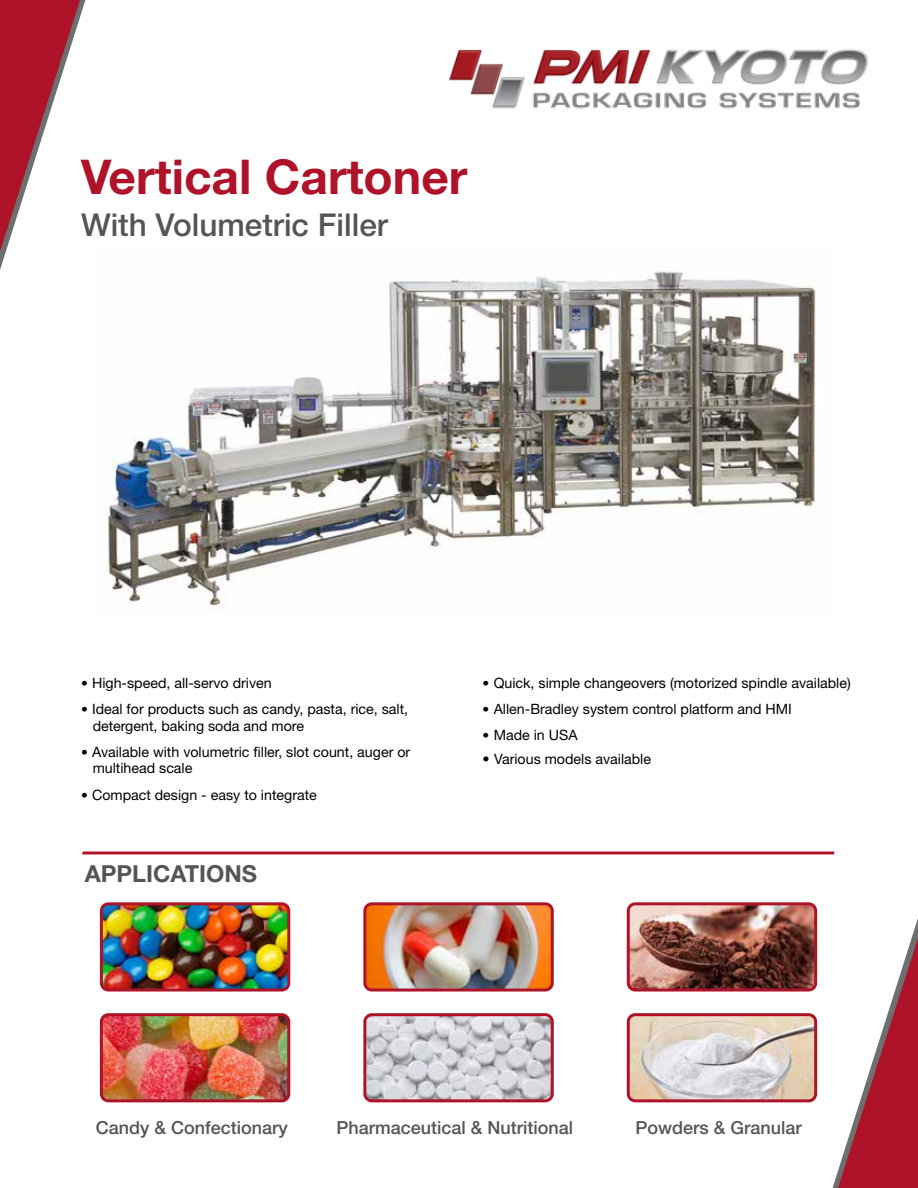
<style>
.page{position:relative;width:918px;height:1188px;background:#fff}
.page>*{position:absolute;margin:0;border:0;box-sizing:border-box;transform-origin:0 0}
.t1{font:700 48px "Helvetica Neue LT Std";color:#ae132a}
.t2{font:500 31.5px "Helvetica Neue LT Std";color:#555}
.t3{font:700 23.55px "Helvetica Neue LT Std";color:#555}
.t4{font:500 18px "Helvetica Neue LT Std";color:#555}
.t5{font:14.25px/16.5px "Helvetica Neue LT Std";color:#000}
.s1{font-size:13.5px}
</style>
<div class="page">
<img style="left:105px;top:271px;width:711px;height:338px">
<img style="left:449px;top:49px;width:419px;height:60px">
<img style="left:104px;top:906px;width:182px;height:82px">
<div style="left:100px;top:902px;width:190px;height:90px;border:3px solid #ae132a;border-radius:7px"></div>
<img style="left:101px;top:1017px;width:188px;height:84px">
<div style="left:100px;top:1013px;width:190px;height:89px;border:3px solid #ae132a;border-radius:7px"></div>
<img style="left:367px;top:906px;width:183px;height:82px">
<div style="left:363px;top:902px;width:191px;height:90px;border:3px solid #ae132a;border-radius:7px"></div>
<img style="left:367px;top:1017px;width:183px;height:81px">
<div style="left:363px;top:1013px;width:191px;height:89px;border:3px solid #ae132a;border-radius:7px"></div>
<img style="left:631px;top:906px;width:182px;height:82px">
<div style="left:627px;top:902px;width:190px;height:90px;border:3px solid #ae132a;border-radius:7px"></div>
<img style="left:628px;top:1017px;width:188px;height:84px">
<div style="left:627px;top:1013px;width:190px;height:89px;border:3px solid #ae132a;border-radius:7px"></div>
<hr style="left:82px;top:852px;width:752px;height:2px;background:#ae132a">
<svg style="left:0;top:0;width:85px;height:270px"></svg>
<svg style="left:833px;top:918px;width:85px;height:270px"></svg>
<h1 class="t1" style="left:81px;top:147px;width:388px">Vertical Cartoner</h1>
<h2 class="t2" style="left:81px;top:206px;width:308px">With Volumetric Filler</h2>
<p class="t5" style="left:81px;top:674px;width:192px"><span class="s1">•</span> High-speed, all-servo driven</p>
<p class="t5" style="left:93px;top:701px;width:317px;text-indent:-12px"><span class="s1">•</span> Ideal for products such as candy, pasta, rice, salt, detergent, baking soda and more</p>
<p class="t5" style="left:93px;top:743px;width:319px;text-indent:-12px"><span class="s1">•</span> Available with volumetric filler, slot count, auger or multihead scale</p>
<p class="t5" style="left:81px;top:786px;width:237px"><span class="s1">•</span> Compact design - easy to integrate</p>
<h3 class="t3" style="left:85px;top:859px;width:174px">APPLICATIONS</h3>
<p class="t5" style="left:483px;top:674px;width:370px"><span class="s1">•</span> Quick, simple changeovers (motorized spindle available)</p>
<p class="t5" style="left:483px;top:701px;width:311px"><span class="s1">•</span> Allen-Bradley system control platform and HMI</p>
<p class="t5" style="left:483px;top:727px;width:96px"><span class="s1">•</span> Made in USA</p>
<p class="t5" style="left:483px;top:751px;width:170px">• Various models available</p>
<p class="t4" style="left:96px;top:1117px;width:194px">Candy &amp; Confectionary</p>
<p class="t4" style="left:337px;top:1117px;width:238px">Pharmaceutical &amp; Nutritional</p>
<p class="t4" style="left:636px;top:1117px;width:168px">Powders &amp; Granular</p>
</div>
